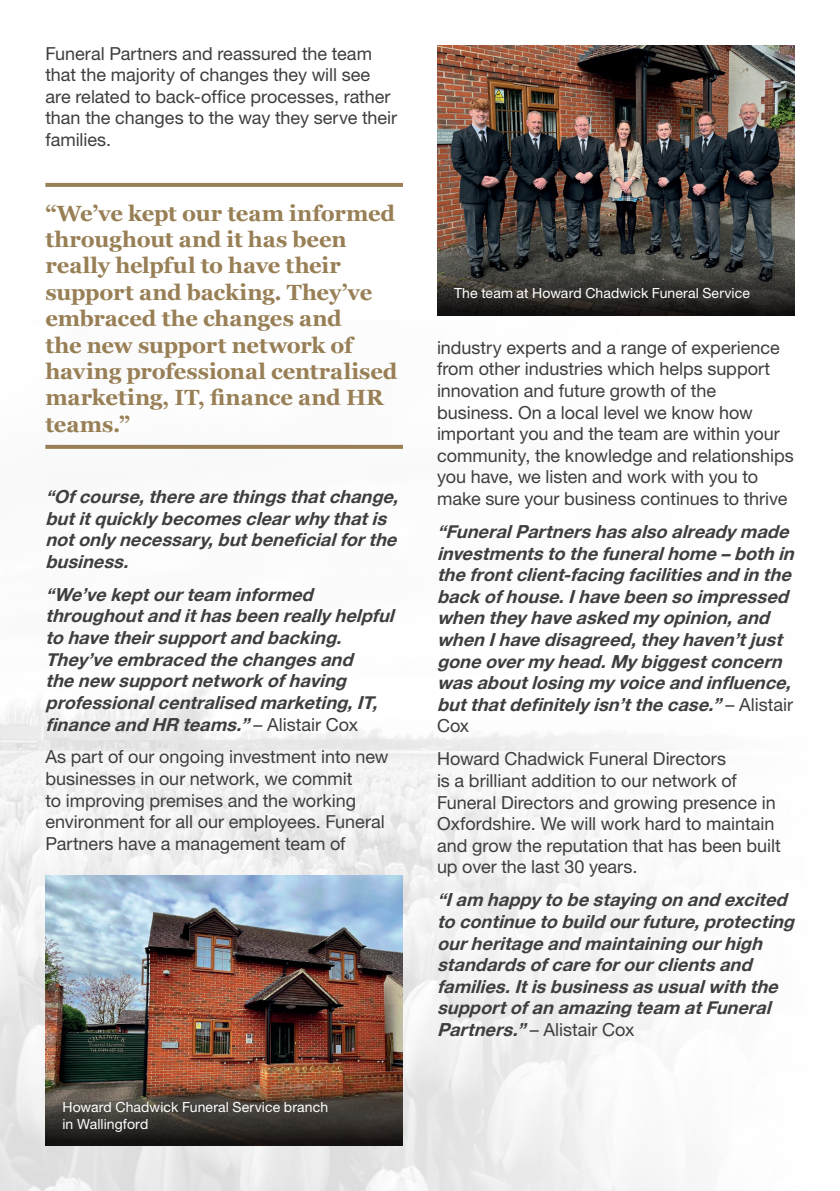
<style>
.page{position:relative;width:840px;height:1191px;background:#fff}
.page>*{position:absolute;margin:0;border:0;box-sizing:border-box;transform-origin:0 0}
.t1{font:700 22px/26.4px "Georgia";letter-spacing:-.005em;color:#987f55}
.t2{font:italic 700 18px/21.6px "Helvetica Neue";color:#3e3e3f}
.t3{font:18px/21.6px "Helvetica Neue";color:#3e3e3f}
.t4{font:14px/16.8px "Helvetica Neue";letter-spacing:.005em;color:#fff}
.s1{font-weight:400;font-style:normal}
</style>
<div class="page">
<img style="left:0;top:444px;width:683px;height:747px">
<svg style="left:45px;top:183px;width:358px;height:4px"></svg>
<svg style="left:45px;top:445px;width:358px;height:4px"></svg>
<img style="left:45px;top:875px;width:358px;height:198px">
<img style="left:437px;top:45px;width:357px;height:198px">
<img style="left:45px;top:1073px;width:358px;height:72px">
<svg style="left:437px;top:243px;width:357px;height:72px;background:#363633"></svg>
<p class="t3" style="left:45px;top:42px;width:353px">Funeral Partners and reassured the team that the majority of changes they will see are related to back-office processes, rather than the changes to the way they serve their families.</p>
<p class="t1" style="left:45px;top:199px;width:353px">“We’ve kept our team informed throughout and it has been really helpful to have their support and backing. They’ve embraced the changes and<br>the new support network of having professional centralised marketing, IT, finance and HR teams.”</p>
<p class="t2" style="left:45px;top:486px;width:361px">“Ofcourse,therearethingsthatchange, butitquicklybecomesclearwhythatis notonlynecessary,butbeneficialforthe business.</p>
<p class="t2" style="left:45px;top:584px;width:357px">“We’vekeptourteam informed throughoutandithasbeenreallyhelpful tohavetheirsupportandbacking.<br>They’veembracedthechangesand thenewsupportnetworkofhaving professionalcentralisedmarketing,IT, financeandHRteams.”<span class="s1">– A l i s t a i r C o x</span></p>
<p class="t3" style="left:45px;top:746px;width:344px">As part of our ongoing investment into new businesses in our network, we commit<br>to improving premises and the working environment for all our employees. Funeral Partners have a management team of</p>
<p class="t4" style="left:62px;top:1098px;width:267px">Howard Chadwick Funeral Service branch in Wallingford</p>
<p class="t4" style="left:454px;top:285px;width:297px">The team at Howard Chadwick Funeral Service</p>
<p class="t3" style="left:437px;top:336px;width:358px">industry experts and a range of experience from other industries which helps support innovation and future growth of the business. On a local level we know how important you and the team are within your community, the knowledge and relationships you have, we listen and work with you to make sure your business continues to thrive</p>
<p class="t2" style="left:437px;top:521px;width:365px">“FuneralPartnershasalsoalreadymade investmentstothefuneralhome–bothin thefrontclient-facingfacilitiesandinthe backofhouse.Ihavebeensoimpressed whentheyhaveaskedmyopinion,and whenIhavedisagreed,theyhaven’tjust goneovermyhead.Mybiggestconcern wasaboutlosingmyvoiceandinfluence, butthatdefinitelyisn’tthecase.”<span class="s1">– A l i s t a i r Cox</span></p>
<p class="t3" style="left:437px;top:748px;width:345px">Howard Chadwick Funeral Directors<br>is a brilliant addition to our network of Funeral Directors and growing presence in Oxfordshire. We will work hard to maintain and grow the reputation that has been built up over the last 30 years.</p>
<p class="t2" style="left:437px;top:889px;width:366px">“Iam happytobestayingonandexcited tocontinuetobuildourfuture,protecting ourheritageandmaintainingourhigh standardsofcareforourclientsand families.Itisbusinessasusualwiththe supportofanamazingteam atFuneral Partners.”<span class="s1">– A l i st a i r C ox</span></p>
</div>
